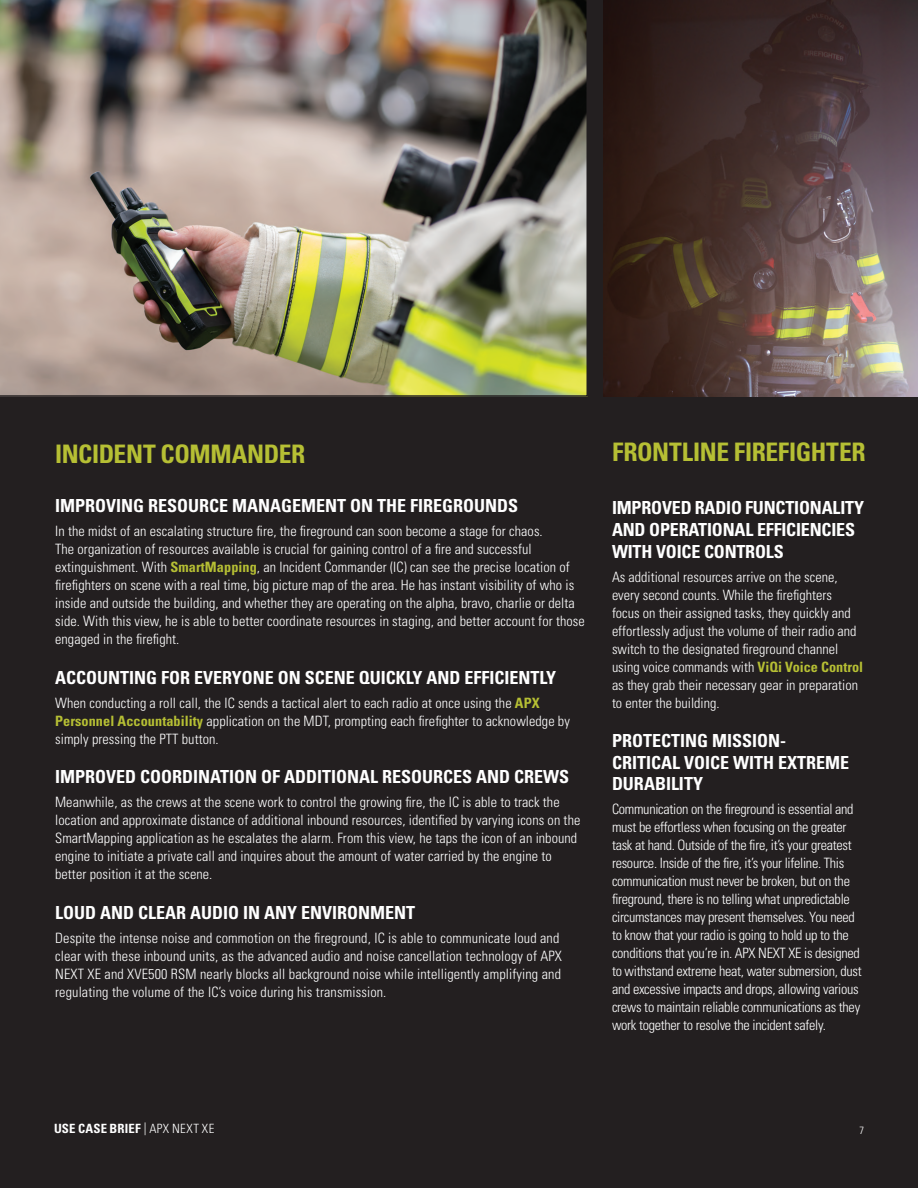
<style>
.page{position:relative;width:918px;height:1188px;background:#231f20}
.page>*{position:absolute;margin:0;border:0;box-sizing:border-box;transform-origin:0 0}
.t1{font:700 condensed 25.5px "Univers LT Std";letter-spacing:-.015em;color:#b6bf34}
.t2{font:700 condensed 18px/21.6px "Univers LT Std";color:#fff}
.t3{font:300 condensed 14.25px/18px "Univers LT Std";letter-spacing:.005em;color:#fff}
.t4{font:300 condensed 14.25px/18px "Univers LT Std";letter-spacing:-.02em;color:#fff}
.t5{font:700 condensed 12.75px "Univers LT Std";letter-spacing:.01em;color:#fff}
.t6{font:300 condensed 10.5px "Univers LT Std";color:#fff}
.s1{font-weight:700;color:#b6bf34}
.s2{font-weight:300}
</style>
<div class="page">
<img style="left:0;top:0;width:588px;height:397px">
<img style="left:603px;top:0;width:315px;height:397px">
<h1 class="t1" style="left:55px;top:438px;width:252px">INCIDENT COMMANDER</h1>
<h1 class="t1" style="left:612px;top:436px;width:255px">FRONTLINE FIREFIGHTER</h1>
<p class="t2" style="left:612px;top:497px;width:254px">IMPROVED RADIO FUNCTIONALITY<br>AND OPERATIONAL EFFICIENCIES<br>WITH VOICE CONTROLS</p>
<p class="t3" style="left:612px;top:568px;width:253px">As additional resources arrive on the scene, every second counts. While the firefighters focus on their assigned tasks, they quickly and effortlessly adjust the volume of their radio and switch to the designated fireground channel using voice commands with <span class="s1">ViQi Voice Control </span>as they grab their necessary gear in preparation to enter the building.</p>
<p class="t2" style="left:612px;top:730px;width:239px">PROTECTING MISSION-<br>CRITICAL VOICE WITH EXTREME<br>DURABILITY</p>
<p class="t4" style="left:612px;top:800px;width:251px">Communication on the fireground is essential and must be effortless when focusing on the greater task at hand. Outside of the fire, it’s your greatest resource. Inside of the fire, it’s your lifeline. This communication must never be broken, but on the fireground, there is no telling what unpredictable circumstances may present themselves. You need to know that your radio is going to hold up to the conditions that you’re in. APX NEXT XE is designed to withstand extreme heat, water submersion, dust and excessive impacts and drops, allowing various crews to maintain reliable communications as they work together to resolve the incident safely.</p>
<p class="t2" style="left:55px;top:495px;width:465px">IMPROVING RESOURCE MANAGEMENT ON THE FIREGROUNDS</p>
<p class="t3" style="left:55px;top:522px;width:531px">In the midst of an escalating structure fire, the fireground can soon become a stage for chaos.<br>The organization of resources available is crucial for gaining control of a fire and successful extinguishment. With <span class="s1">SmartMapping</span>, an Incident Commander (IC) can see the precise location of firefighters on scene with a real time, big picture map of the area. He has instant visibility of who is inside and outside the building, and whether they are operating on the alpha, bravo, charlie or delta side. With this view, he is able to better coordinate resources in staging, and better account for those engaged in the firefight.</p>
<p class="t2" style="left:55px;top:667px;width:503px">ACCOUNTING FOR EVERYONE ON SCENE QUICKLY AND EFFICIENTLY</p>
<p class="t3" style="left:55px;top:694px;width:516px">When conducting a roll call, the IC sends a tactical alert to each radio at once using the <span class="s1">APX<br>Personnel Accountability</span> application on the MDT, prompting each firefighter to acknowledge by simply pressing the PTT button.</p>
<p class="t2" style="left:55px;top:766px;width:515px">IMPROVED COORDINATION OF ADDITIONAL RESOURCES AND CREWS</p>
<p class="t3" style="left:55px;top:793px;width:527px">Meanwhile, as the crews at the scene work to control the growing fire, the IC is able to track the location and approximate distance of additional inbound resources, identified by varying icons on the SmartMapping application as he escalates the alarm. From this view, he taps the icon of an inbound engine to initiate a private call and inquires about the amount of water carried by the engine to better position it at the scene.</p>
<p class="t2" style="left:55px;top:902px;width:362px">LOUD AND CLEAR AUDIO IN ANY ENVIRONMENT</p>
<p class="t3" style="left:55px;top:929px;width:508px">Despite the intense noise and commotion on the fireground, IC is able to communicate loud and clear with these inbound units, as the advanced audio and noise cancellation technology of APX NEXT XE and XVE500 RSM nearly blocks all background noise while intelligently amplifying and regulating the volume of the IC’s voice during his transmission.</p>
<p class="t5" style="left:54px;top:1121px;width:162px">USE CASE BRIEF <span class="s2">| APX NEXT XE</span></p>
<p class="t6" style="left:859px;top:1124px;width:6px">7</p>
</div>
